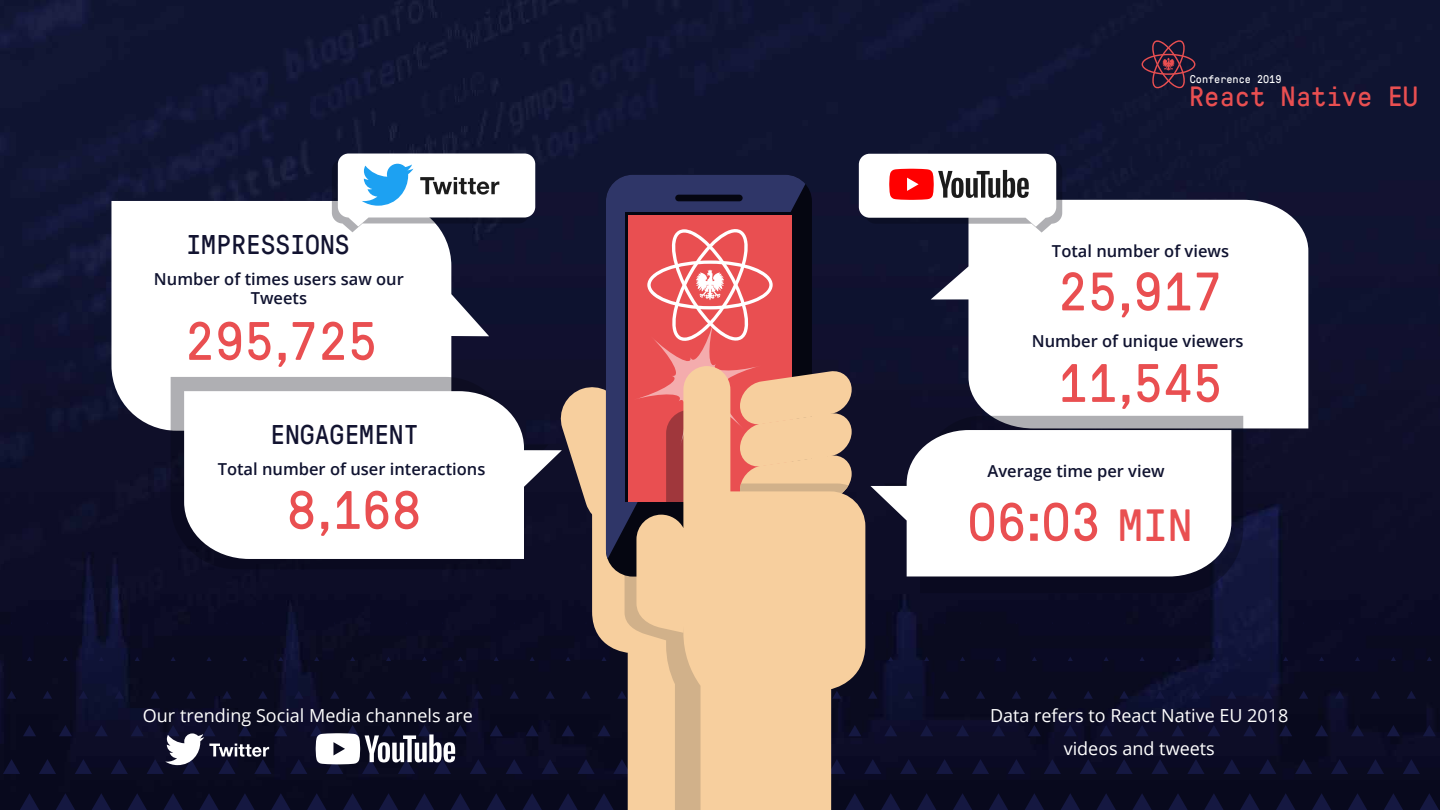
<style>
.page{position:relative;width:1440px;height:810px;background:#fff}
.page>*{position:absolute;margin:0;border:0;box-sizing:border-box;transform-origin:0 0}
.t1{font:54px "GT Pressura Mono Trial";color:#e94f51}
.t2{font:45px "GT Pressura Mono Trial";color:#e94f51}
.t3{font:27.75px "GT Pressura Mono Trial";color:#e94f51}
.t4{font:27px "GT Pressura Mono Trial";color:#121330}
.t5{font:18px/33px "Open Sans";color:#fff;text-align:center}
.t6{font:600 16.5px/19.8px "Open Sans";color:#101330;text-align:center}
.t7{font:11.1px "GT Pressura Mono Trial";color:#fff}
.s1{font-family:"Squares";font-weight:700}
</style>
<div class="page">
<img style="left:0;top:0;width:1440px;height:810px">
<svg style="left:888px;top:657px;width:5px;height:4px"></svg>
<svg style="left:924px;top:657px;width:5px;height:4px"></svg>
<svg style="left:960px;top:657px;width:5px;height:4px"></svg>
<svg style="left:996px;top:657px;width:5px;height:4px"></svg>
<svg style="left:1032px;top:657px;width:5px;height:4px"></svg>
<svg style="left:1068px;top:657px;width:5px;height:4px"></svg>
<svg style="left:1104px;top:657px;width:5px;height:4px"></svg>
<svg style="left:1140px;top:657px;width:5px;height:4px"></svg>
<svg style="left:1175px;top:657px;width:6px;height:4px"></svg>
<svg style="left:1211px;top:657px;width:5px;height:4px"></svg>
<svg style="left:1247px;top:657px;width:5px;height:4px"></svg>
<svg style="left:1283px;top:657px;width:5px;height:4px"></svg>
<svg style="left:1319px;top:657px;width:5px;height:4px"></svg>
<svg style="left:1355px;top:657px;width:5px;height:4px"></svg>
<svg style="left:1391px;top:657px;width:5px;height:4px"></svg>
<svg style="left:1427px;top:657px;width:5px;height:4px"></svg>
<svg style="left:868px;top:691px;width:9px;height:8px"></svg>
<svg style="left:904px;top:691px;width:9px;height:8px"></svg>
<svg style="left:940px;top:691px;width:9px;height:8px"></svg>
<svg style="left:976px;top:691px;width:9px;height:8px"></svg>
<svg style="left:1012px;top:691px;width:9px;height:8px"></svg>
<svg style="left:1048px;top:691px;width:9px;height:8px"></svg>
<svg style="left:1084px;top:691px;width:9px;height:8px"></svg>
<svg style="left:1120px;top:691px;width:9px;height:8px"></svg>
<svg style="left:1155px;top:691px;width:10px;height:8px"></svg>
<svg style="left:1191px;top:691px;width:10px;height:8px"></svg>
<svg style="left:1227px;top:691px;width:9px;height:8px"></svg>
<svg style="left:1263px;top:691px;width:9px;height:8px"></svg>
<svg style="left:1299px;top:691px;width:9px;height:8px"></svg>
<svg style="left:1335px;top:691px;width:9px;height:8px"></svg>
<svg style="left:1371px;top:691px;width:9px;height:8px"></svg>
<svg style="left:1407px;top:691px;width:9px;height:8px"></svg>
<svg style="left:884px;top:725px;width:13px;height:11px"></svg>
<svg style="left:920px;top:725px;width:13px;height:11px"></svg>
<svg style="left:956px;top:725px;width:13px;height:11px"></svg>
<svg style="left:992px;top:725px;width:13px;height:11px"></svg>
<svg style="left:1028px;top:725px;width:13px;height:11px"></svg>
<svg style="left:1064px;top:725px;width:13px;height:11px"></svg>
<svg style="left:1100px;top:725px;width:13px;height:11px"></svg>
<svg style="left:1136px;top:725px;width:13px;height:11px"></svg>
<svg style="left:1171px;top:725px;width:14px;height:11px"></svg>
<svg style="left:1207px;top:725px;width:13px;height:11px"></svg>
<svg style="left:1243px;top:725px;width:13px;height:11px"></svg>
<svg style="left:1279px;top:725px;width:13px;height:11px"></svg>
<svg style="left:1315px;top:725px;width:13px;height:11px"></svg>
<svg style="left:1351px;top:725px;width:13px;height:11px"></svg>
<svg style="left:1387px;top:725px;width:13px;height:11px"></svg>
<svg style="left:1423px;top:725px;width:13px;height:11px"></svg>
<svg style="left:865px;top:759px;width:16px;height:15px"></svg>
<svg style="left:900px;top:759px;width:17px;height:15px"></svg>
<svg style="left:936px;top:759px;width:17px;height:15px"></svg>
<svg style="left:972px;top:759px;width:17px;height:15px"></svg>
<svg style="left:1008px;top:759px;width:17px;height:15px"></svg>
<svg style="left:1044px;top:759px;width:17px;height:15px"></svg>
<svg style="left:1080px;top:759px;width:17px;height:15px"></svg>
<svg style="left:1116px;top:759px;width:17px;height:15px"></svg>
<svg style="left:1151px;top:759px;width:18px;height:15px"></svg>
<svg style="left:1187px;top:759px;width:18px;height:15px"></svg>
<svg style="left:1223px;top:759px;width:17px;height:15px"></svg>
<svg style="left:1259px;top:759px;width:17px;height:15px"></svg>
<svg style="left:1295px;top:759px;width:17px;height:15px"></svg>
<svg style="left:1331px;top:759px;width:17px;height:15px"></svg>
<svg style="left:1367px;top:759px;width:17px;height:15px"></svg>
<svg style="left:1403px;top:759px;width:17px;height:15px"></svg>
<svg style="left:881px;top:793px;width:19px;height:17px"></svg>
<svg style="left:917px;top:793px;width:19px;height:17px"></svg>
<svg style="left:953px;top:793px;width:19px;height:17px"></svg>
<svg style="left:989px;top:793px;width:19px;height:17px"></svg>
<svg style="left:1025px;top:793px;width:19px;height:17px"></svg>
<svg style="left:1061px;top:793px;width:19px;height:17px"></svg>
<svg style="left:1097px;top:793px;width:19px;height:17px"></svg>
<svg style="left:1132px;top:793px;width:20px;height:17px"></svg>
<svg style="left:1168px;top:793px;width:20px;height:17px"></svg>
<svg style="left:1204px;top:793px;width:20px;height:17px"></svg>
<svg style="left:1240px;top:793px;width:20px;height:17px"></svg>
<svg style="left:1276px;top:793px;width:19px;height:17px"></svg>
<svg style="left:1312px;top:793px;width:19px;height:17px"></svg>
<svg style="left:1348px;top:793px;width:19px;height:17px"></svg>
<svg style="left:1384px;top:793px;width:19px;height:17px"></svg>
<svg style="left:1420px;top:793px;width:19px;height:17px"></svg>
<svg style="left:27px;top:657px;width:5px;height:4px"></svg>
<svg style="left:63px;top:657px;width:5px;height:4px"></svg>
<svg style="left:99px;top:657px;width:5px;height:4px"></svg>
<svg style="left:135px;top:657px;width:5px;height:4px"></svg>
<svg style="left:171px;top:657px;width:5px;height:4px"></svg>
<svg style="left:206px;top:657px;width:6px;height:4px"></svg>
<svg style="left:242px;top:657px;width:5px;height:4px"></svg>
<svg style="left:278px;top:657px;width:5px;height:4px"></svg>
<svg style="left:314px;top:657px;width:5px;height:4px"></svg>
<svg style="left:350px;top:657px;width:5px;height:4px"></svg>
<svg style="left:386px;top:657px;width:5px;height:4px"></svg>
<svg style="left:422px;top:657px;width:5px;height:4px"></svg>
<svg style="left:458px;top:657px;width:5px;height:4px"></svg>
<svg style="left:494px;top:657px;width:5px;height:4px"></svg>
<svg style="left:530px;top:657px;width:5px;height:4px"></svg>
<svg style="left:566px;top:657px;width:5px;height:4px"></svg>
<svg style="left:7px;top:691px;width:9px;height:8px"></svg>
<svg style="left:43px;top:691px;width:9px;height:8px"></svg>
<svg style="left:79px;top:691px;width:9px;height:8px"></svg>
<svg style="left:115px;top:691px;width:9px;height:8px"></svg>
<svg style="left:151px;top:691px;width:9px;height:8px"></svg>
<svg style="left:186px;top:691px;width:10px;height:8px"></svg>
<svg style="left:222px;top:691px;width:10px;height:8px"></svg>
<svg style="left:258px;top:691px;width:10px;height:8px"></svg>
<svg style="left:294px;top:691px;width:9px;height:8px"></svg>
<svg style="left:330px;top:691px;width:9px;height:8px"></svg>
<svg style="left:366px;top:691px;width:9px;height:8px"></svg>
<svg style="left:402px;top:691px;width:9px;height:8px"></svg>
<svg style="left:438px;top:691px;width:9px;height:8px"></svg>
<svg style="left:474px;top:691px;width:9px;height:8px"></svg>
<svg style="left:510px;top:691px;width:9px;height:8px"></svg>
<svg style="left:546px;top:691px;width:9px;height:8px"></svg>
<svg style="left:581px;top:691px;width:10px;height:8px"></svg>
<svg style="left:20px;top:793px;width:19px;height:17px"></svg>
<svg style="left:56px;top:793px;width:19px;height:17px"></svg>
<svg style="left:92px;top:793px;width:19px;height:17px"></svg>
<svg style="left:128px;top:793px;width:19px;height:17px"></svg>
<svg style="left:163px;top:793px;width:20px;height:17px"></svg>
<svg style="left:199px;top:793px;width:20px;height:17px"></svg>
<svg style="left:235px;top:793px;width:20px;height:17px"></svg>
<svg style="left:271px;top:793px;width:20px;height:17px"></svg>
<svg style="left:307px;top:793px;width:19px;height:17px"></svg>
<svg style="left:343px;top:793px;width:19px;height:17px"></svg>
<svg style="left:379px;top:793px;width:19px;height:17px"></svg>
<svg style="left:415px;top:793px;width:19px;height:17px"></svg>
<svg style="left:451px;top:793px;width:19px;height:17px"></svg>
<svg style="left:487px;top:793px;width:19px;height:17px"></svg>
<svg style="left:522px;top:793px;width:20px;height:17px"></svg>
<svg style="left:558px;top:793px;width:20px;height:17px"></svg>
<svg style="left:592px;top:576px;width:33px;height:234px;background:#5f514e"></svg>
<svg style="left:625px;top:576px;width:11px;height:234px;background:#c9aa85"></svg>
<svg style="left:606px;top:175px;width:199px;height:52px;background:#2c2f5b"></svg>
<div style="left:629px;top:216px;width:163px;height:286px;background:#e94f51"></div>
<div style="left:675px;top:195px;width:68px;height:6px;background:#050611;border-radius:3px"></div>
<svg style="left:557px;top:227px;width:295px;height:349px"></svg>
<svg style="left:636px;top:366px;width:229px;height:444px;background:#dfb28c"></svg>
<svg style="left:1142px;top:39px;width:53px;height:50px;background:#3d2037"></svg>
<svg style="left:3px;top:725px;width:663px;height:49px;background:#333144"></svg>
<svg style="left:931px;top:200px;width:377px;height:228px"></svg>
<svg style="left:111px;top:201px;width:378px;height:230px"></svg>
<svg style="left:171px;top:377px;width:377px;height:192px;background:#4c4c5c"></svg>
<svg style="left:184px;top:391px;width:378px;height:168px"></svg>
<svg style="left:332px;top:154px;width:203px;height:78px"></svg>
<svg style="left:859px;top:154px;width:203px;height:79px"></svg>
<svg style="left:884px;top:416px;width:359px;height:177px;background:#343448"></svg>
<svg style="left:870px;top:430px;width:361px;height:146px"></svg>
<p class="t7" style="left:1190px;top:75px;width:93px">Conference 2019</p>
<h3 class="t4" style="left:186px;top:235px;width:165px">IMPRESSIONS</h3>
<p class="t6" style="left:154px;top:268px;width:251px">Number of times users saw our<br>Tweets</p>
<h1 class="t1" style="left:185px;top:322px;width:194px">295,725</h1>
<h3 class="t4" style="left:270px;top:425px;width:150px">ENGAGEMENT</h3>
<p class="t6" style="left:218px;top:459px;width:269px">Total number of user interactions</p>
<h1 class="t1" style="left:287px;top:491px;width:136px">8,168</h1>
<h3 class="t3" style="left:1189px;top:86px;width:231px">React Native EU</h3>
<p class="t6" style="left:1052px;top:240px;width:179px">Total number of views</p>
<h1 class="t1" style="left:1058px;top:272px;width:166px">25,917</h1>
<p class="t6" style="left:1032px;top:331px;width:213px">Number of unique viewers</p>
<h1 class="t1" style="left:1058px;top:364px;width:166px">11,545</h1>
<p class="t6" style="left:988px;top:461px;width:179px">Average time per view</p>
<h2 class="t2" style="left:1118px;top:509px;width:76px">MIN</h2>
<h1 class="t1" style="left:967px;top:503px;width:135px">06<span class="s1">:</span>03</h1>
<p class="t5" style="left:143px;top:698px;width:331px">Our trending Social Media channels are</p>
<p class="t5" style="left:990px;top:698px;width:300px">Data refers to React Native EU 2018 videos and tweets</p>
</div>
